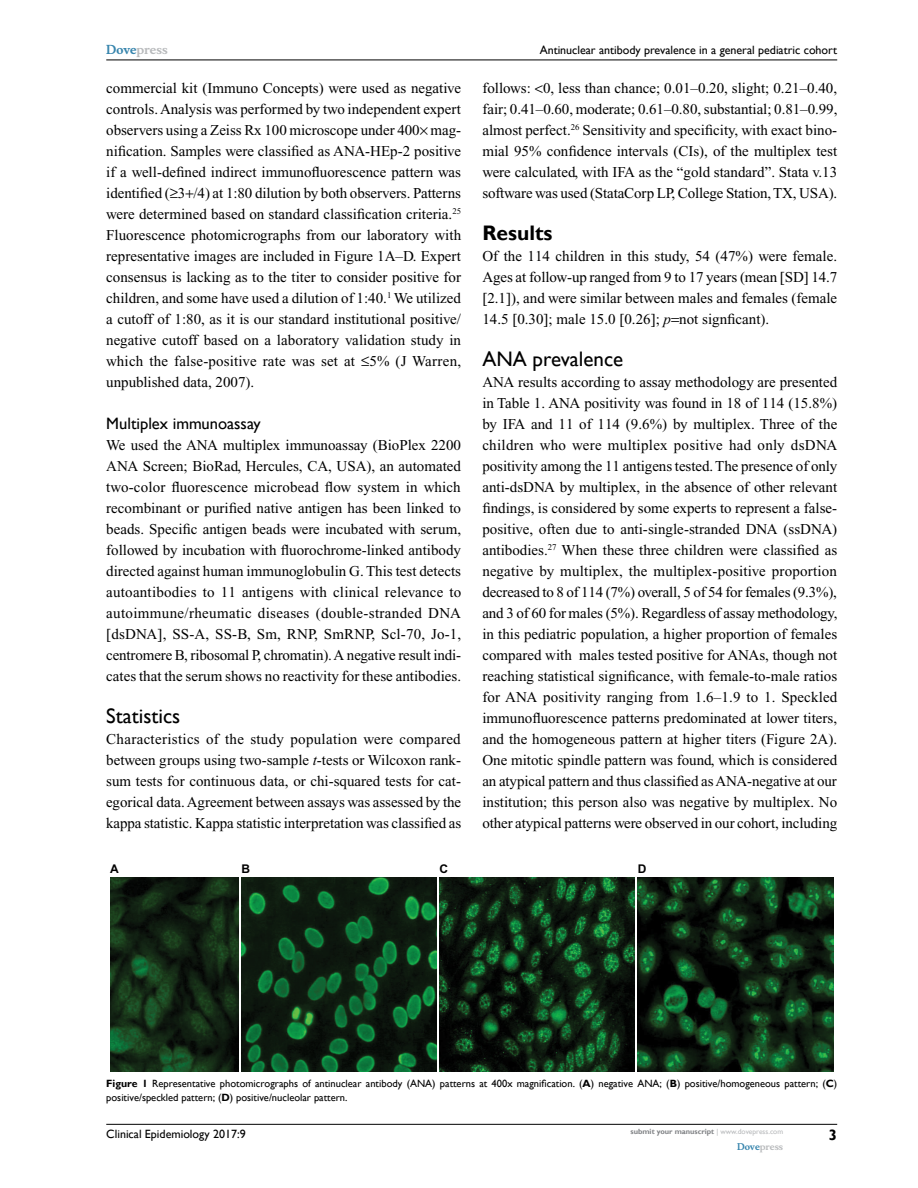
<style>
.page{position:relative;width:918px;height:1188px;background:#fff}
.page>*{position:absolute;margin:0;border:0;box-sizing:border-box;transform-origin:0 0}
.t1{font:21px "Gill Sans";color:#000}
.t2{font:700 21px "Gill Sans";color:#000}
.t3{font:16.5px "Gill Sans";color:#000}
.t4{font:15px/21px "Times New Roman";color:#000;text-align:justify}
.t5{font:700 15px "Gill Sans";color:#000}
.t6{font:12px "Gill Sans";color:#000}
.t7{font:700 12px "Musee";color:#b8babc}
.t8{font:700 12px "Arial";color:#000}
.t9{font:10.5px/13.5px "Gill Sans";color:#000}
.t10{font:700 9px "Musee";color:#b8babc}
.t11{font:700 7.5px "Gill Sans";color:#808285}
.s1{color:#3785ad}
.s2{font-style:italic}
.s3{font-weight:700}
.s4{font-weight:400;color:#b8babc}
</style>
<div class="page">
<hr style="left:106px;top:1124px;width:731px;height:1px;background:#000">
<hr style="left:106px;top:60px;width:731px;height:1px;background:#000">
<img style="left:110px;top:877px;width:128px;height:194px">
<img style="left:241px;top:877px;width:196px;height:194px">
<img style="left:440px;top:877px;width:195px;height:194px">
<img style="left:638px;top:877px;width:195px;height:194px">
<p class="t7" style="left:106px;top:43px;width:63px"><span class="s1">Dove</span>press</p>
<p class="t4" style="left:106px;top:77px;width:356px">commercial kit (Immuno Concepts) were used as negative controls. Analysis was performed by two independent expert observers using a Zeiss Rx 100 microscope under 400 mag&shy;nification. Samples were classified as ANA-HEp-2 positive if a well-defined indirect immunofluorescence pattern was identified (≥3 /4) at 1:80 dilution by both observers. Patterns were determined based on standard classification criteria.<sup>25<br></sup>Fluorescence photomicrographs from our laboratory with representative images are included in Figure 1A–D. Expert consensus is lacking as to the titer to consider positive for children, and some have used a dilution of 1:40.<sup>1</sup> We utilized a cutoff of 1:80, as it is our standard institutional positive/ negative cutoff based on a laboratory validation study in which the false-positive rate was set at ≤5% (J Warren, unpublished data, 2007).</p>
<p class="t3" style="left:106px;top:413px;width:156px">Multiplex immunoassay</p>
<p class="t4" style="left:106px;top:434px;width:357px">We used the ANA multiplex immunoassay (BioPlex 2200<br>ANA Screen; BioRad, Hercules, CA, USA), an automated two-color fluorescence microbead flow system in which recombinant or purified native antigen has been linked to beads. Specific antigen beads were incubated with serum, followed by incubation with fluorochrome-linked antibody directed against human immunoglobulin G. This test detects autoantibodies to 11 antigens with clinical relevance to autoimmune/rheumatic diseases (double-stranded DNA [dsDNA], SS-A, SS-B, Sm, RNP, SmRNP, Scl-70, Jo-1, centromere B, ribosomal P, chromatin). A negative result indi&shy;cates that the serum shows no reactivity for these antibodies.</p>
<h1 class="t1" style="left:106px;top:703px;width:76px">Statistics</h1>
<p class="t4" style="left:106px;top:728px;width:357px">Characteristics of the study population were compared between groups using two-sample <span class="s2">t</span>-tests or Wilcoxon rank&shy;sum tests for continuous data, or chi-squared tests for cat&shy;egorical data. Agreement between assays was assessed by the kappa statistic. Kappa statistic interpretation was classified as</p>
<p class="t6" style="left:540px;top:43px;width:299px">Antinuclear antibody prevalence in a general pediatric cohort</p>
<p class="t4" style="left:482px;top:77px;width:357px">follows: 0, less than chance; 0.01–0.20, slight; 0.21–0.40, fair; 0.41–0.60, moderate; 0.61–0.80, substantial; 0.81–0.99, almost perfect.<sup>26</sup> Sensitivity and specificity, with exact bino&shy;mial 95% confidence intervals (CIs), of the multiplex test were calculated, with IFA as the “gold standard”. Stata v.13 software was used (StataCorp LP, College Station, TX, USA).</p>
<h1 class="t2" style="left:482px;top:220px;width:72px">Results</h1>
<p class="t4" style="left:482px;top:245px;width:357px">Of the 114 children in this study, 54 (47%) were female.<br>Ages at follow-up ranged from 9 to 17 years (mean [SD] 14.7 [2.1]), and were similar between males and females (female 14.5 [0.30]; male 15.0 [0.26]; <span class="s2">p</span> not signficant).</p>
<h1 class="t1" style="left:482px;top:346px;width:142px">ANA prevalence</h1>
<p class="t4" style="left:482px;top:371px;width:357px">ANA results according to assay methodology are presented in Table 1. ANA positivity was found in 18 of 114 (15.8%) by IFA and 11 of 114 (9.6%) by multiplex. Three of the children who were multiplex positive had only dsDNA positivity among the 11 antigens tested. The presence of only anti-dsDNA by multiplex, in the absence of other relevant findings, is considered by some experts to represent a false&shy;positive, often due to anti-single-stranded DNA (ssDNA) antibodies.<sup>27</sup> When these three children were classified as negative by multiplex, the multiplex-positive proportion decreased to 8 of 114 (7%) overall, 5 of 54 for females (9.3%), and 3 of 60 for males (5%). Regardless of assay methodology, in this pediatric population, a higher proportion of females compared with males tested positive for ANAs, though not reaching statistical significance, with female-to-male ratios for ANA positivity ranging from 1.6–1.9 to 1. Speckled immunofluorescence patterns predominated at lower titers, and the homogeneous pattern at higher titers (Figure 2A).<br>One mitotic spindle pattern was found, which is considered an atypical pattern and thus classified as ANA-negative at our institution; this person also was negative by multiplex. No other atypical patterns were observed in our cohort, including</p>
<p class="t8" style="left:110px;top:860px;width:10px">A</p>
<p class="t8" style="left:241px;top:860px;width:10px">B</p>
<p class="t8" style="left:440px;top:860px;width:10px">C</p>
<p class="t8" style="left:638px;top:860px;width:10px">D</p>
<p class="t9" style="left:106px;top:1077px;width:732px"><span class="s3">Figure 1</span> Representative photomicrographs of antinuclear antibody (ANA) patterns at 400x magnification. (<span class="s3">A</span>) negative ANA; (<span class="s3">B</span>) positive/homogeneous pattern; (<span class="s3">C</span>) positive/speckled pattern; (<span class="s3">D</span>) positive/nucleolar pattern.</p>
<p class="t6" style="left:106px;top:1127px;width:141px">Clinical Epidemiology 2017:9</p>
<p class="t11" style="left:631px;top:1127px;width:154px">submit your manuscript <span class="s4">| www.dovepress.com</span></p>
<p class="t10" style="left:737px;top:1141px;width:48px"><span class="s1">Dove</span>press</p>
<p class="t5" style="left:829px;top:1126px;width:10px">3</p>
</div>
